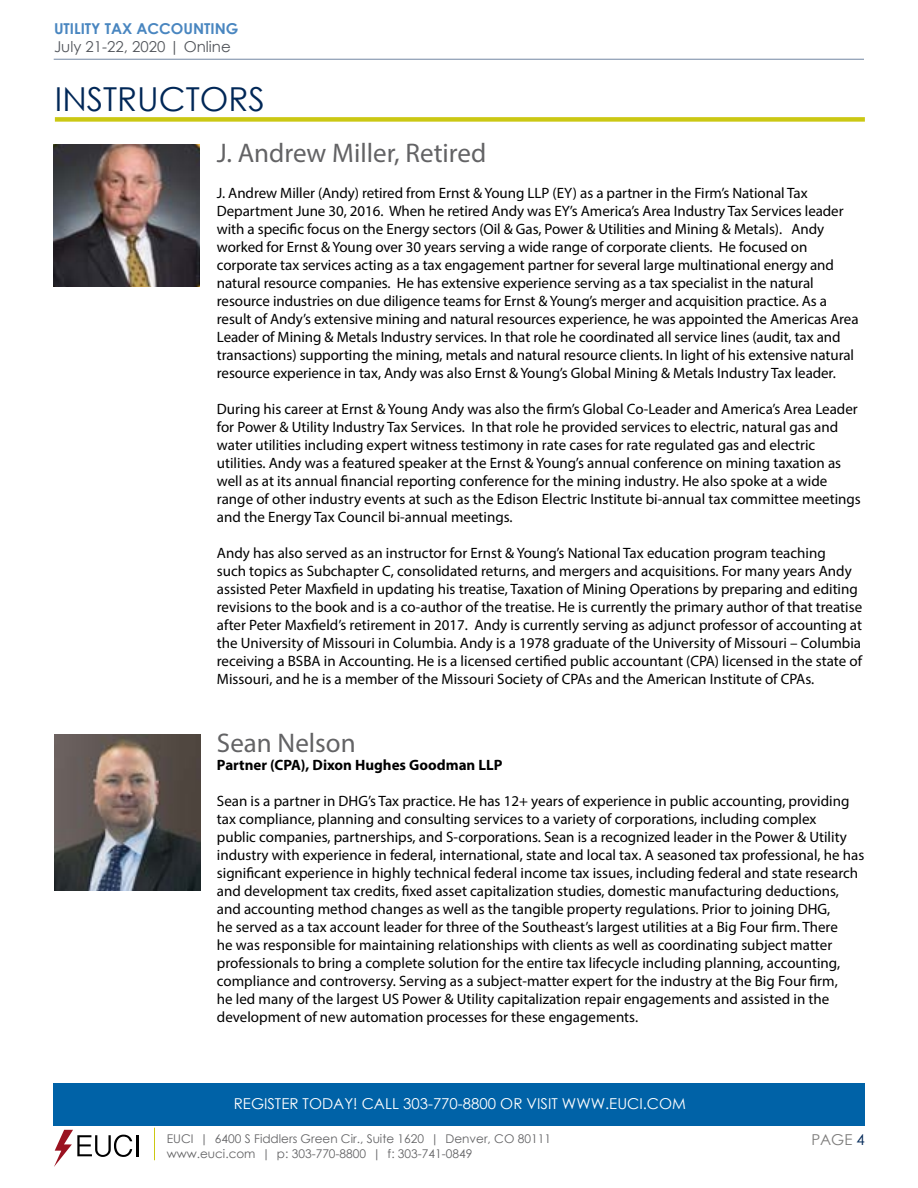
<style>
.page{position:relative;width:918px;height:1188px;background:#fff}
.page>*{position:absolute;margin:0;border:0;box-sizing:border-box;transform-origin:0 0}
.t1{font:33px "Century Gothic";color:#002757}
.t2{font:27px "Myriad Pro";color:#636365}
.t3{font:15px/18px "Myriad Pro";color:#000}
.t4{font:15px "Century Gothic";color:#fff}
.t5{font:700 15px "Myriad Pro";color:#000}
.t6{font:15px "Century Gothic";color:#52555b}
.t7{font:700 15px "Century Gothic";color:#4986c0}
.t8{font:15px "Century Gothic";color:#7d7c7b}
.t9{font:12px "Century Gothic";color:#636365}
.s1{color:#002757}
</style>
<div class="page">
<hr style="left:54px;top:59px;width:810px;height:1px;background:#002757">
<hr style="left:137px;top:1135px;width:2px;height:21px;background:#000">
<svg style="left:54px;top:1130px;width:78px;height:37px"></svg>
<hr style="left:154px;top:1128px;width:1px;height:32px;background:#cbc813">
<div style="left:53px;top:1083px;width:812px;height:42px;background:#0062a7"></div>
<div style="left:55px;top:117px;width:810px;height:5px;background:#cbc813"></div>
<img style="left:54px;top:144px;width:145px;height:143px">
<img style="left:55px;top:735px;width:145px;height:156px">
<p class="t7" style="left:54px;top:17px;width:186px">UTILITY TAX ACCOUNTING</p>
<p class="t6" style="left:54px;top:36px;width:178px">July 21-22, 2020 | Online</p>
<h1 class="t1" style="left:55px;top:76px;width:212px">INSTRUCTORS</h1>
<h2 class="t2" style="left:217px;top:136px;width:271px">J. Andrew Miller, Retired</h2>
<p class="t3" style="left:217px;top:183px;width:643px">J. Andrew Miller (Andy) retired from Ernst &amp; Young LLP (EY) as a partner in the Firm’s National Tax Department June 30, 2016. When he retired Andy was EY’s America’s Area Industry Tax Services leader with a specific focus on the Energy sectors (Oil &amp; Gas, Power &amp; Utilities and Mining &amp; Metals). Andy worked for Ernst &amp; Young over 30 years serving a wide range of corporate clients. He focused on corporate tax services acting as a tax engagement partner for several large multinational energy and natural resource companies. He has extensive experience serving as a tax specialist in the natural resource industries on due diligence teams for Ernst &amp; Young’s merger and acquisition practice. As a result of Andy’s extensive mining and natural resources experience, he was appointed the Americas Area Leader of Mining &amp; Metals Industry services. In that role he coordinated all service lines (audit, tax and transactions) supporting the mining, metals and natural resource clients. In light of his extensive natural resource experience in tax, Andy was also Ernst &amp; Young’s Global Mining &amp; Metals Industry Tax leader.</p>
<p class="t3" style="left:217px;top:399px;width:646px">During his career at Ernst &amp; Young Andy was also the firm’s Global Co-Leader and America’s Area Leader for Power &amp; Utility Industry Tax Services. In that role he provided services to electric, natural gas and water utilities including expert witness testimony in rate cases for rate regulated gas and electric utilities. Andy was a featured speaker at the Ernst &amp; Young’s annual conference on mining taxation as well as at its annual financial reporting conference for the mining industry. He also spoke at a wide range of other industry events at such as the Edison Electric Institute bi-annual tax committee meetings and the Energy Tax Council bi-annual meetings.</p>
<p class="t3" style="left:217px;top:543px;width:647px">Andy has also served as an instructor for Ernst &amp; Young’s National Tax education program teaching<br>such topics as Subchapter C, consolidated returns, and mergers and acquisitions. For many years Andy assisted Peter Maxfield in updating his treatise, Taxation of Mining Operations by preparing and editing revisions to the book and is a co-author of the treatise. He is currently the primary author of that treatise after Peter Maxfield’s retirement in 2017. Andy is currently serving as adjunct professor of accounting at the University of Missouri in Columbia. Andy is a 1978 graduate of the University of Missouri – Columbia receiving a BSBA in Accounting. He is a licensed certified public accountant (CPA) licensed in the state of Missouri, and he is a member of the Missouri Society of CPAs and the American Institute of CPAs.</p>
<h2 class="t2" style="left:217px;top:726px;width:140px">Sean Nelson</h2>
<p class="t5" style="left:217px;top:755px;width:287px">Partner (CPA), Dixon Hughes Goodman LLP</p>
<p class="t3" style="left:217px;top:792px;width:649px">Sean is a partner in DHG’s Tax practice. He has 12+ years of experience in public accounting, providing tax compliance, planning and consulting services to a variety of corporations, including complex<br>public companies, partnerships, and S-corporations. Sean is a recognized leader in the Power &amp; Utility industry with experience in federal, international, state and local tax. A seasoned tax professional, he has significant experience in highly technical federal income tax issues, including federal and state research and development tax credits, fixed asset capitalization studies, domestic manufacturing deductions, and accounting method changes as well as the tangible property regulations. Prior to joining DHG,<br>he served as a tax account leader for three of the Southeast’s largest utilities at a Big Four firm. There<br>he was responsible for maintaining relationships with clients as well as coordinating subject matter professionals to bring a complete solution for the entire tax lifecycle including planning, accounting, compliance and controversy. Serving as a subject-matter expert for the industry at the Big Four firm,<br>he led many of the largest US Power &amp; Utility capitalization repair engagements and assisted in the development of new automation processes for these engagements.</p>
<p class="t4" style="left:234px;top:1093px;width:454px">REGISTER TODAY! CALL 303-770-8800 OR VISIT WWW.EUCI.COM</p>
<p class="t9" style="left:167px;top:1130px;width:386px">EUCI | 6400 S Fiddlers Green Cir., Suite 1620 | Denver, CO 80111</p>
<p class="t8" style="left:811px;top:1129px;width:55px">PAGE <span class="s1">4</span></p>
<p class="t9" style="left:167px;top:1145px;width:307px">www.euci.com | p: 303-770-8800 | f: 303-741-0849</p>
</div>
